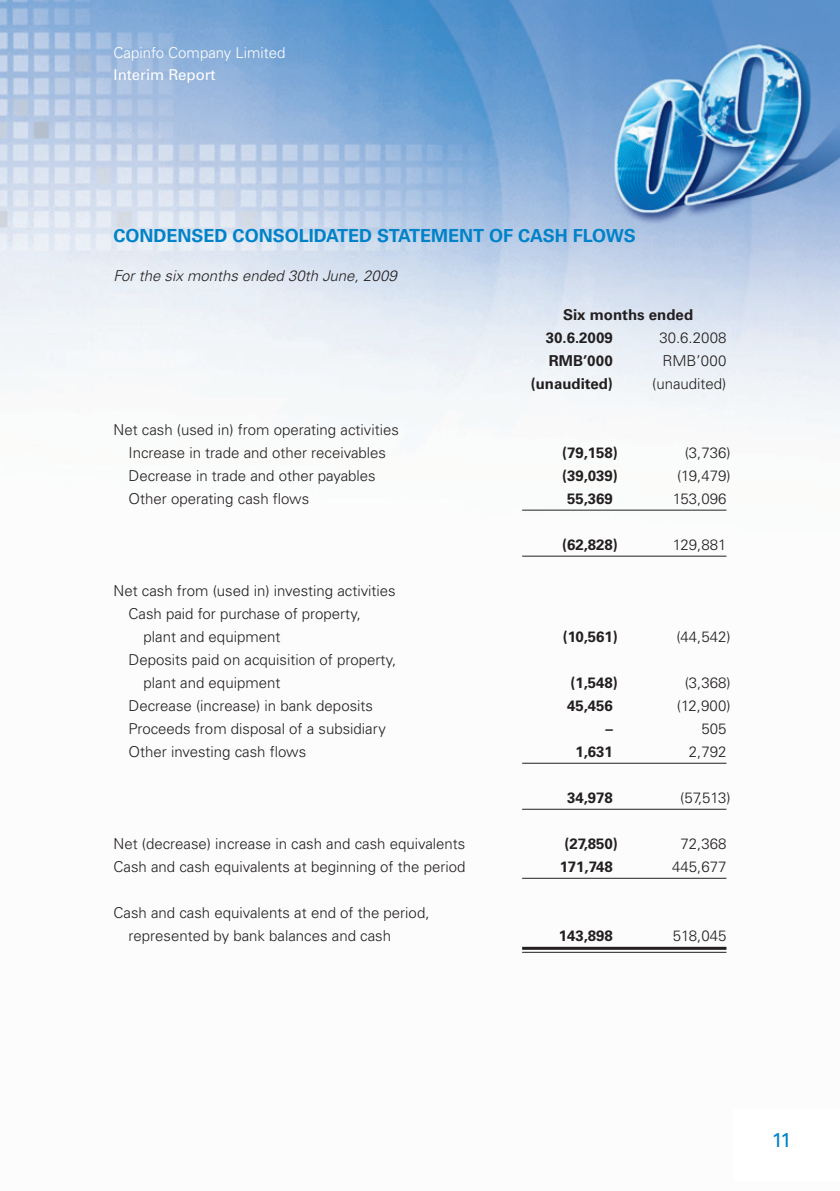
<style>
.page{position:relative;width:840px;height:1191px;background:#fff}
.page>*{position:absolute;margin:0;border:0;box-sizing:border-box;transform-origin:0 0}
.t1{font:20px "Univers LT Std";color:#0082c8}
.t2{font:700 18px "Univers LT Std";color:#0082c8}
.t3{font:300 15px/23px "Univers LT Std";color:#231f20}
.t4{font:700 15px/23px "Univers LT Std";color:#231f20}
.t5{font:italic 300 15px "Univers LT Std";color:#231f20}
.t6{font:300 15px "Univers LT Std";color:#fff}
.t7{font:15px "Univers LT Std";color:#fff}
</style>
<div class="page">
<img style="left:0;top:0;width:839px;height:953px">
<hr style="left:522px;top:509px;width:204px;height:1px;background:#231f20">
<hr style="left:522px;top:555px;width:204px;height:1px;background:#231f20">
<hr style="left:522px;top:762px;width:204px;height:1px;background:#231f20">
<hr style="left:522px;top:808px;width:204px;height:1px;background:#231f20">
<hr style="left:522px;top:877px;width:204px;height:1px;background:#231f20">
<hr style="left:522px;top:946px;width:204px;height:3px;background:#231f20">
<hr style="left:522px;top:951px;width:204px;height:1px;background:#231f20">
<p class="t6" style="left:113px;top:43px;width:173px">Capinfo Company Limited</p>
<p class="t7" style="left:113px;top:66px;width:103px">Interim Report</p>
<p class="t2" style="left:113px;top:225px;width:523px">CONDENSED CONSOLIDATED STATEMENT OF CASH FLOWS</p>
<p class="t5" style="left:113px;top:266px;width:284px">For the six months ended 30th June, 2009</p>
<p class="t4" style="left:545px;top:303px;width:149px;text-indent:17px">Six months ended<br>30.6.2009</p>
<p class="t3" style="left:659px;top:326px;width:69px">30.6.2008</p>
<p class="t3" style="left:113px;top:418px;width:287px;text-align:center">Net cash (used in) from operating activities<br>Increase in trade and other receivables</p>
<p class="t4" style="left:548px;top:349px;width:65px">RMB’000</p>
<p class="t3" style="left:662px;top:349px;width:65px">RMB’000</p>
<p class="t4" style="left:530px;top:372px;width:84px">(unaudited)</p>
<p class="t3" style="left:651px;top:372px;width:76px">(unaudited)</p>
<p class="t4" style="left:561px;top:441px;width:57px">(79,158)</p>
<p class="t3" style="left:684px;top:441px;width:47px">(3,736)</p>
<p class="t3" style="left:128px;top:464px;width:248px">Decrease in trade and other payables</p>
<p class="t4" style="left:561px;top:464px;width:57px">(39,039)</p>
<p class="t3" style="left:676px;top:464px;width:55px">(19,479)</p>
<p class="t3" style="left:128px;top:487px;width:182px">Other operating cash flows</p>
<p class="t4" style="left:566px;top:487px;width:47px">55,369</p>
<p class="t3" style="left:672px;top:487px;width:55px">153,096</p>
<p class="t4" style="left:561px;top:533px;width:57px">(62,828)</p>
<p class="t3" style="left:672px;top:533px;width:55px">129,881</p>
<p class="t3" style="left:113px;top:579px;width:283px">Net cash from (used in) investing activities</p>
<p class="t3" style="left:128px;top:602px;width:234px">Cash paid for purchase of property,</p>
<p class="t3" style="left:143px;top:625px;width:138px">plant and equipment</p>
<p class="t4" style="left:562px;top:625px;width:56px">(10,561)</p>
<p class="t3" style="left:676px;top:625px;width:56px">(44,542)</p>
<p class="t3" style="left:143px;top:648px;width:254px;text-indent:-15px">Deposits paid on acquisition of property, plant and equipment</p>
<p class="t4" style="left:570px;top:671px;width:49px">(1,548)</p>
<p class="t3" style="left:684px;top:671px;width:47px">(3,368)</p>
<p class="t3" style="left:128px;top:694px;width:246px">Decrease (increase) in bank deposits</p>
<p class="t4" style="left:566px;top:694px;width:47px">45,456</p>
<p class="t3" style="left:676px;top:694px;width:55px">(12,900)</p>
<p class="t3" style="left:128px;top:717px;width:259px">Proceeds from disposal of a subsidiary</p>
<p class="t4" style="left:605px;top:717px;width:9px">–</p>
<p class="t3" style="left:701px;top:717px;width:27px">505</p>
<p class="t3" style="left:128px;top:740px;width:179px">Other investing cash flows</p>
<p class="t4" style="left:575px;top:740px;width:39px">1,631</p>
<p class="t3" style="left:688px;top:740px;width:39px">2,792</p>
<p class="t4" style="left:566px;top:786px;width:47px">34,978</p>
<p class="t3" style="left:680px;top:786px;width:52px">(57,513)</p>
<p class="t3" style="left:113px;top:832px;width:353px">Net (decrease) increase in cash and cash equivalents</p>
<p class="t4" style="left:564px;top:832px;width:55px">(27,850)</p>
<p class="t3" style="left:680px;top:832px;width:47px">72,368</p>
<p class="t3" style="left:113px;top:855px;width:353px">Cash and cash equivalents at beginning of the period</p>
<p class="t4" style="left:559px;top:855px;width:54px">171,748</p>
<p class="t3" style="left:671px;top:855px;width:56px">445,677</p>
<p class="t3" style="left:128px;top:901px;width:302px;text-indent:-15px">Cash and cash equivalents at end of the period, represented by bank balances and cash</p>
<p class="t4" style="left:558px;top:924px;width:56px">143,898</p>
<p class="t3" style="left:672px;top:924px;width:55px">518,045</p>
<h1 class="t1" style="left:771px;top:1127px;width:8px">11</h1>
</div>
